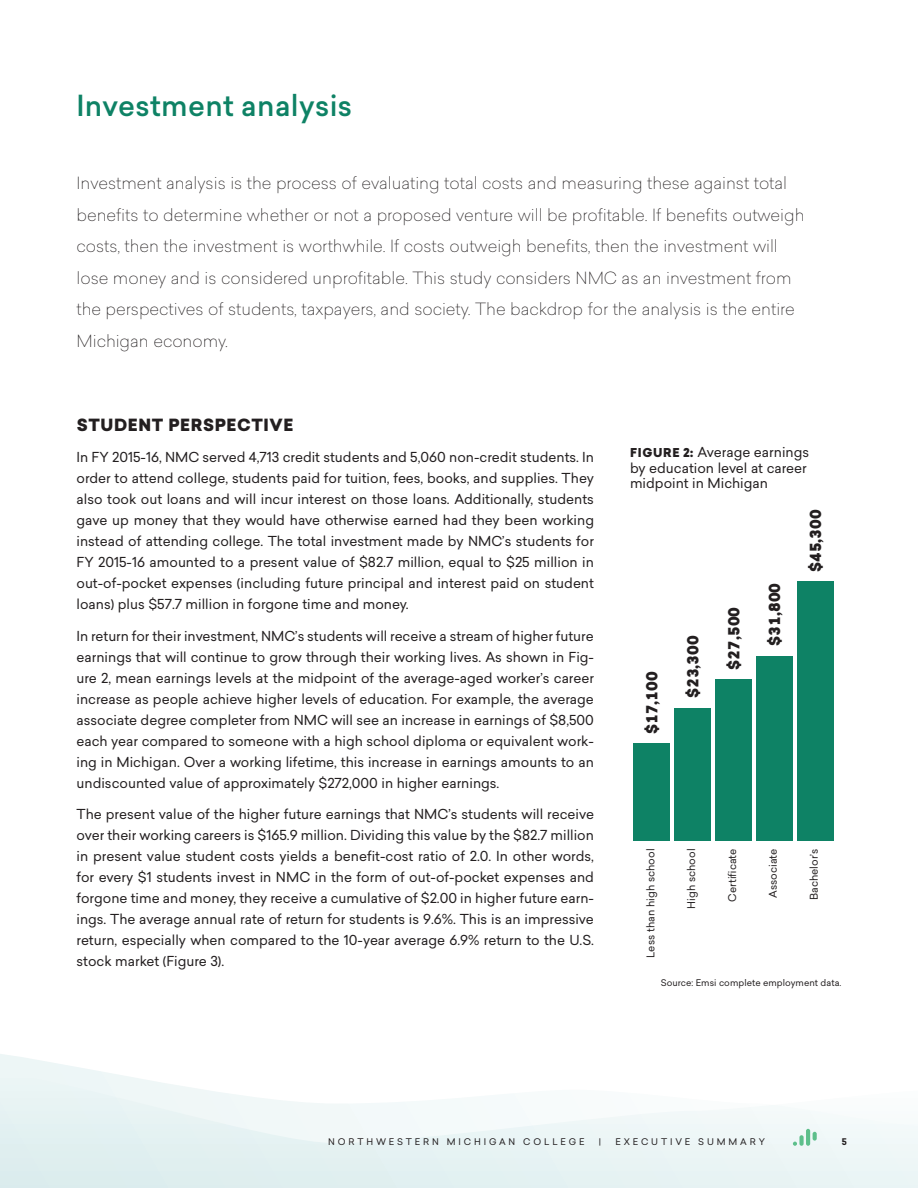
<style>
.page{position:relative;width:918px;height:1188px;background:#fff}
.page>*{position:absolute;margin:0;border:0;box-sizing:border-box;transform-origin:0 0}
.t1{font:768px "Chartwell Bars Vertical";color:#0e8265;scale:.62 1}
.Heading_1{font:500 28.5px "Sailec";letter-spacing:.01em;color:#0e8265}
.Big_Paragraph{font:100 16.5px/31.5px "Sailec";color:#231f20}
.Heading_2_after_1{font:900 16.5px "Sailec";letter-spacing:.035em;color:#231f20}
.Figure_Text{font:900 15px "Sailec";color:#231f20}
.Normal_Indented{font:13.5px/21px "Sailec";color:#231f20;text-align:justify}
.Figure_Title{font:13.5px/15.8px "Sailec";color:#231f20}
.Figure_Text-2{font:10.5px "Sailec";color:#231f20}
.Figure_Footnote{font:9px "Sailec";letter-spacing:.32em;color:#231f20}
.Figure_Footnote-2{font:9px "Sailec";letter-spacing:.005em;color:#231f20}
.t2{font:700 9px "Sailec";color:#231f20}
.s1{font-weight:900;font-size:12px}
</style>
<div class="page">
<svg style="left:0;top:1054px;width:101px;height:18px"></svg>
<svg style="left:0;top:1072px;width:918px;height:116px"></svg>
<div style="left:799px;top:1135px;width:5px;height:11px;background:#5dbf8b;border-radius:2px"></div>
<hr style="left:806px;top:1129px;width:4px;height:17px;background:#5dbf8b;border-radius:2px">
<svg style="left:793px;top:1142px;width:4px;height:4px"></svg>
<svg style="left:813px;top:1132px;width:4px;height:9px"></svg>
<p class="Heading_1" style="left:76px;top:85px;width:277px">Investment analysis</p>
<p class="Big_Paragraph" style="left:76px;top:167px;width:729px">Investment analysis is the process of evaluating total costs and measuring these against total benefits to determine whether or not a proposed venture will be profitable. If benefits outweigh costs, then the investment is worthwhile. If costs outweigh benefits, then the investment will lose money and is considered unprofitable. This study considers NMC as an investment from the perspectives of students, taxpayers, and society. The backdrop for the analysis is the entire Michigan economy.</p>
<p class="Heading_2_after_1" style="left:77px;top:413px;width:218px">STUDENT PERSPECTIVE</p>
<p class="Normal_Indented" style="left:76px;top:446px;width:519px">In FY 2015-16, NMC served 4,713 credit students and 5,060 non-credit students. In order to attend college, students paid for tuition, fees, books, and supplies. They also took out loans and will incur interest on those loans. Additionally, students gave up money that they would have otherwise earned had they been working instead of attending college. The total investment made by NMC’s students for FY 2015-16 amounted to a present value of $82.7 million, equal to $25 million in out-of-pocket expenses (including future principal and interest paid on student loans) plus $57.7 million in forgone time and money.</p>
<p class="Normal_Indented" style="left:76px;top:625px;width:519px">In return for their investment, NMC’s students will receive a stream of higher future earnings that will continue to grow through their working lives. As shown in Fig&shy;ure 2, mean earnings levels at the midpoint of the average-aged worker’s career increase as people achieve higher levels of education. For example, the average associate degree completer from NMC will see an increase in earnings of $8,500 each year compared to someone with a high school diploma or equivalent work&shy;ing in Michigan. Over a working lifetime, this increase in earnings amounts to an undiscounted value of approximately $272,000 in higher earnings.</p>
<p class="Normal_Indented" style="left:76px;top:803px;width:519px">The present value of the higher future earnings that NMC’s students will receive over their working careers is $165.9 million. Dividing this value by the $82.7 million in present value student costs yields a benefit-cost ratio of 2.0. In other words, for every $1 students invest in NMC in the form of out-of-pocket expenses and forgone time and money, they receive a cumulative of $2.00 in higher future earn&shy;ings. The average annual rate of return for students is 9.6%. This is an impressive return, especially when compared to the 10-year average 6.9% return to the U.S. stock market (Figure 3).</p>
<p class="Figure_Title" style="left:630px;top:444px;width:181px"><span class="s1">FIGURE 2:</span> Average earnings by education level at career midpoint in Michigan</p>
<p class="Figure_Text" style="left:805px;top:572px;width:64px;rotate:-90deg">$45,300</p>
<p class="t1" style="left:608px;top:105px;width:405px">17+23+28+32+45</p>
<p class="Figure_Text" style="left:764px;top:646px;width:64px;rotate:-90deg">$31,800</p>
<p class="Figure_Text" style="left:723px;top:670px;width:64px;rotate:-90deg">$27,500</p>
<p class="Figure_Text" style="left:682px;top:698px;width:64px;rotate:-90deg">$23,300</p>
<p class="Figure_Text" style="left:641px;top:734px;width:64px;rotate:-90deg">$17,100</p>
<p class="Figure_Text-2" style="left:643px;top:958px;width:111px;rotate:-90deg">Less than high school</p>
<p class="Figure_Text-2" style="left:684px;top:909px;width:62px;rotate:-90deg">High school</p>
<p class="Figure_Text-2" style="left:725px;top:902px;width:55px;rotate:-90deg">Certificate</p>
<p class="Figure_Text-2" style="left:766px;top:898px;width:51px;rotate:-90deg">Associate</p>
<p class="Figure_Text-2" style="left:807px;top:900px;width:53px;rotate:-90deg">Bachelor’s</p>
<p class="Figure_Footnote-2" style="left:661px;top:976px;width:182px">Source: Emsi complete employment data.</p>
<p class="Figure_Footnote" style="left:328px;top:1135px;width:258px">NORTHWESTERN MICHIGAN COLLEGE</p>
<p class="Figure_Footnote" style="left:599px;top:1135px;width:4px">|</p>
<p class="Figure_Footnote" style="left:616px;top:1135px;width:151px">EXECUTIVE SUMMARY</p>
<p class="t2" style="left:842px;top:1135px;width:7px">5</p>
</div>
